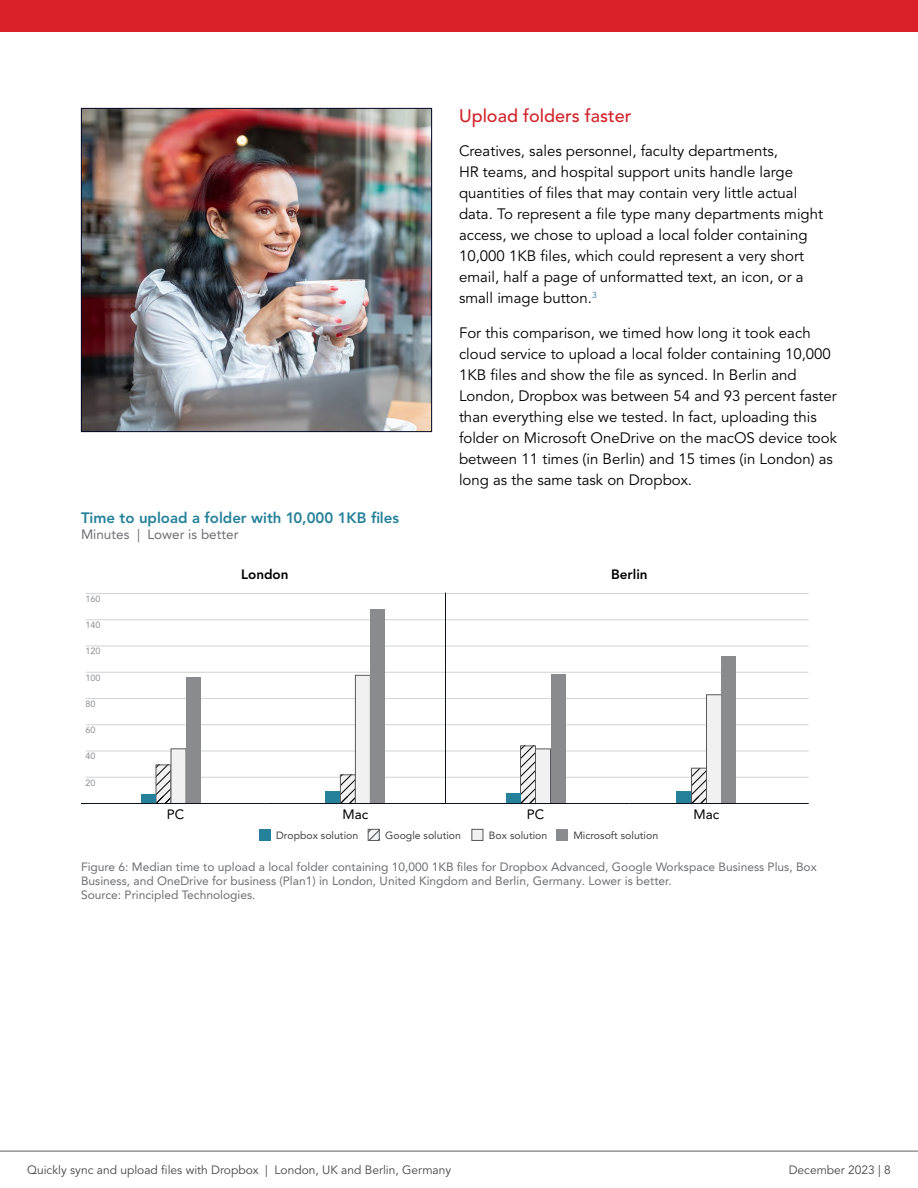
<style>
.page{position:relative;width:918px;height:1188px;background:#fff}
.page>*{position:absolute;margin:0;border:0;box-sizing:border-box;transform-origin:0 0}
.t1{font:500 18px "Avenir LT Pro";color:#d2232a}
.t2{font:15px/21px "Avenir LT Pro";color:#000}
.t3{font:800 15px "Avenir LT Pro";color:#258199}
.t4{font:13.5px "Avenir LT Pro";color:#6d6e71}
.t5{font:800 13.5px "Avenir LT Pro";color:#000}
.t6{font:13.5px "Avenir LT Pro";color:#000}
.t7{font:12px/14.4px "Avenir LT Pro";color:#6d6e71}
.t8{font:12px "Avenir LT Pro";color:#464547}
.t9{font:10.5px "Avenir LT Pro";color:#414042}
.t10{font:9px "Avenir LT Pro";color:#8a8b8e}
</style>
<div class="page">
<hr style="left:86px;top:777px;width:723px;height:1px;background:#d1d3d4">
<hr style="left:86px;top:751px;width:723px;height:1px;background:#d1d3d4">
<hr style="left:86px;top:724px;width:723px;height:1px;background:#d1d3d4">
<hr style="left:86px;top:698px;width:723px;height:1px;background:#d1d3d4">
<hr style="left:86px;top:672px;width:723px;height:1px;background:#d1d3d4">
<hr style="left:86px;top:646px;width:723px;height:1px;background:#d1d3d4">
<hr style="left:86px;top:619px;width:723px;height:1px;background:#d1d3d4">
<hr style="left:86px;top:593px;width:723px;height:1px;background:#d1d3d4">
<svg style="left:522px;top:748px;width:12px;height:54px"></svg>
<div style="left:520px;top:746px;width:16px;height:58px;border:1px solid #58595b"></div>
<div style="left:536px;top:749px;width:15px;height:55px;background:#f1f1f2"></div>
<div style="left:535px;top:749px;width:16px;height:55px;border:1px solid #58595b"></div>
<div style="left:551px;top:674px;width:15px;height:130px;background:#8a8b8e"></div>
<div style="left:506px;top:793px;width:15px;height:11px;background:#258199"></div>
<svg style="left:693px;top:770px;width:12px;height:32px"></svg>
<div style="left:691px;top:768px;width:16px;height:36px;border:1px solid #58595b"></div>
<div style="left:706px;top:695px;width:15px;height:109px;background:#f1f1f2"></div>
<div style="left:706px;top:694px;width:16px;height:110px;border:1px solid #58595b"></div>
<div style="left:721px;top:656px;width:15px;height:148px;background:#8a8b8e"></div>
<div style="left:676px;top:791px;width:15px;height:13px;background:#258199"></div>
<svg style="left:158px;top:767px;width:11px;height:35px"></svg>
<div style="left:156px;top:765px;width:15px;height:39px;border:1px solid #58595b"></div>
<div style="left:171px;top:749px;width:15px;height:55px;background:#f1f1f2"></div>
<div style="left:186px;top:677px;width:15px;height:127px;background:#8a8b8e"></div>
<div style="left:141px;top:794px;width:15px;height:10px;background:#258199"></div>
<svg style="left:342px;top:776px;width:12px;height:26px"></svg>
<div style="left:340px;top:774px;width:16px;height:30px;border:1px solid #58595b"></div>
<div style="left:355px;top:675px;width:15px;height:129px;background:#f1f1f2"></div>
<div style="left:355px;top:675px;width:16px;height:129px;border:1px solid #58595b"></div>
<div style="left:370px;top:609px;width:15px;height:195px;background:#8a8b8e"></div>
<div style="left:325px;top:791px;width:15px;height:13px;background:#258199"></div>
<svg style="left:370px;top:831px;width:8px;height:8px"></svg>
<div style="left:368px;top:829px;width:12px;height:12px;border:1px solid #58595b"></div>
<div style="left:472px;top:829px;width:11px;height:11px;background:#f1f1f2"></div>
<div style="left:471px;top:829px;width:12px;height:12px;border:1px solid #58595b"></div>
<div style="left:556px;top:829px;width:11px;height:11px;background:#8a8b8e"></div>
<div style="left:259px;top:829px;width:11px;height:11px;background:#258199"></div>
<hr style="left:81px;top:803px;width:184px;height:1px;background:#0e1120">
<hr style="left:265px;top:803px;width:181px;height:1px;background:#0e1120">
<hr style="left:446px;top:803px;width:183px;height:1px;background:#0e1120">
<hr style="left:629px;top:803px;width:180px;height:1px;background:#0e1120">
<hr style="left:445px;top:593px;width:1px;height:211px;background:#0e1120">
<img style="left:83px;top:110px;width:347px;height:320px">
<div style="left:81px;top:108px;width:351px;height:324px;border:1px solid #020521"></div>
<hr style="left:0;top:1151px;width:918px;height:1px;background:#616264">
<div style="left:0;top:0;width:918px;height:32px;background:#da2128"></div>
<p class="t3" style="left:81px;top:509px;width:320px">Time to upload a folder with 10,000 1KB files</p>
<p class="t4" style="left:81px;top:526px;width:159px">Minutes | Lower is better</p>
<p class="t1" style="left:459px;top:105px;width:174px">Upload folders faster</p>
<p class="t2" style="left:459px;top:141px;width:366px">Creatives, sales personnel, faculty departments,<br>HR teams, and hospital support units handle large quantities of files that may contain very little actual data. To represent a file type many departments might access, we chose to upload a local folder containing 10,000 1KB files, which could represent a very short email, half a page of unformatted text, an icon, or a small image button.<sup>3</sup></p>
<p class="t2" style="left:459px;top:322px;width:380px">For this comparison, we timed how long it took each cloud service to upload a local folder containing 10,000<br>1KB files and show the file as synced. In Berlin and London, Dropbox was between 54 and 93 percent faster than everything else we tested. In fact, uploading this folder on Microsoft OneDrive on the macOS device took between 11 times (in Berlin) and 15 times (in London) as long as the same task on Dropbox.</p>
<p class="t10" style="left:86px;top:593px;width:17px">160</p>
<p class="t10" style="left:86px;top:619px;width:17px">140</p>
<p class="t10" style="left:86px;top:646px;width:17px">120</p>
<p class="t10" style="left:86px;top:672px;width:17px">100</p>
<p class="t10" style="left:86px;top:698px;width:12px">80</p>
<p class="t10" style="left:86px;top:724px;width:12px">60</p>
<p class="t10" style="left:86px;top:751px;width:12px">40</p>
<p class="t10" style="left:86px;top:777px;width:12px">20</p>
<p class="t5" style="left:241px;top:566px;width:49px">London</p>
<p class="t5" style="left:611px;top:566px;width:38px">Berlin</p>
<p class="t6" style="left:167px;top:806px;width:19px">PC</p>
<p class="t6" style="left:343px;top:806px;width:27px">Mac</p>
<p class="t6" style="left:527px;top:806px;width:19px">PC</p>
<p class="t6" style="left:694px;top:806px;width:27px">Mac</p>
<p class="t9" style="left:276px;top:829px;width:84px">Dropbox solution</p>
<p class="t9" style="left:385px;top:829px;width:77px">Google solution</p>
<p class="t9" style="left:489px;top:829px;width:60px">Box solution</p>
<p class="t9" style="left:573px;top:829px;width:86px">Microsoft solution</p>
<p class="t7" style="left:81px;top:859px;width:737px">Figure 6: Median time to upload a local folder containing 10,000 1KB files for Dropbox Advanced, Google Workspace Business Plus, Box<br>Business, and OneDrive for business (Plan1) in London, United Kingdom and Berlin, Germany. Lower is better.<br>Source: Principled Technologies.</p>
<p class="t8" style="left:27px;top:1163px;width:426px">Quickly sync and upload files with Dropbox | London, UK and Berlin, Germany</p>
<p class="t8" style="left:789px;top:1163px;width:104px">December 2023 | 8</p>
</div>
